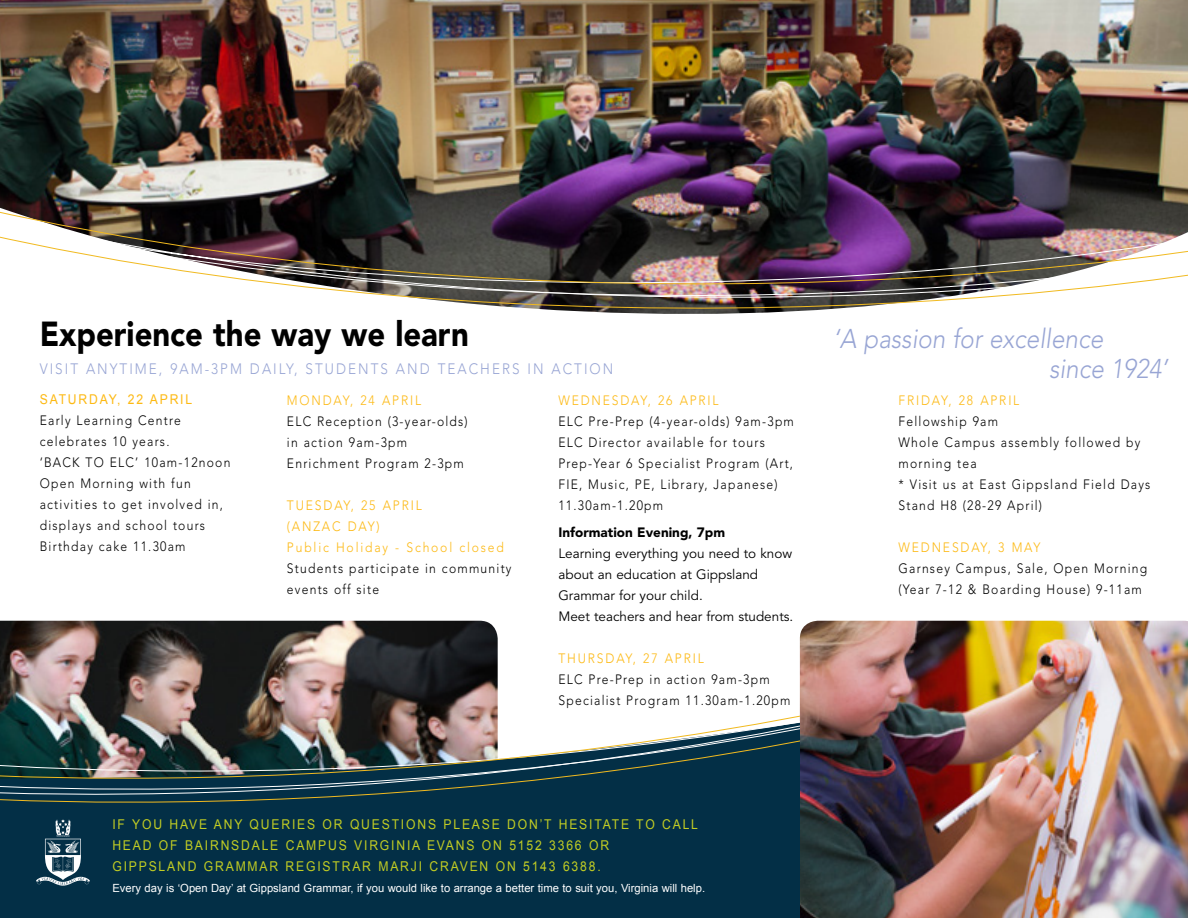
<style>
.page{position:relative;width:1188px;height:918px;background:#fff}
.page>*{position:absolute;margin:0;border:0;box-sizing:border-box;transform-origin:0 0}
.t1{font:900 34.5px "Avenir LT Std";color:#000;scale:.9 1}
.t2{font:italic 300 27px/30px "Avenir LT Std";color:#98a5d4;scale:.9 1}
.t3{font:300 15px "Avenir LT Std";letter-spacing:.15em;color:#98a5d4;scale:.9 1}
.t4{font:300 13.5px/21px "Avenir LT Std";letter-spacing:.1em;color:#000;scale:.9 1}
.t5{font:13.5px/21px "Arial";letter-spacing:.15em;color:#c2cd23;scale:.9 1}
.t6{font:300 13.5px/21px "Avenir LT Std";letter-spacing:.15em;color:#fdb913;scale:.9 1}
.t7{font:13.5px/21px "Avenir LT Std";color:#000}
.t8{font:900 13.5px "Avenir LT Std";color:#000}
.t9{font:13.5px "Arial";letter-spacing:.15em;color:#fdb913;scale:.9 1}
.t10{font:11.25px "Arial";color:#fff}
</style>
<div class="page">
<img style="left:0;top:621px;width:496px;height:10px">
<img style="left:800px;top:621px;width:388px;height:297px">
<img style="left:0;top:0;width:1188px;height:80px">
<div style="left:0;top:836px;width:800px;height:82px;background:#032f46"></div>
<img style="left:0;top:631px;width:800px;height:205px">
<svg style="left:36px;top:819px;width:54px;height:67px;background:#3d5f71"></svg>
<img style="left:0;top:80px;width:1188px;height:234px">
<h1 class="t1" style="left:40px;top:313px;width:478px">Experience the way we learn</h1>
<p class="t3" style="left:40px;top:360px;width:639px">VISIT ANYTIME, 9AM-3PM DAILY, STUDENTS AND TEACHERS IN ACTION</p>
<p class="t6" style="left:558px;top:389px;width:180px">WEDNESDAY, 26 APRIL</p>
<p class="t4" style="left:558px;top:410px;width:263px">ELC Pre-Prep (4-year-olds) 9am-3pm<br>ELC Director available for tours<br>Prep-Year 6 Specialist Program (Art,<br>FIE, Music, PE, Library, Japanese)<br>11.30am-1.20pm</p>
<p class="t8" style="left:558px;top:524px;width:168px">Information Evening, 7pm</p>
<p class="t7" style="left:558px;top:544px;width:236px">Learning everything you need to know about an education at Gippsland<br>Grammar for your child.<br>Meet teachers and hear from students.</p>
<p class="t6" style="left:558px;top:648px;width:163px">THURSDAY, 27 APRIL</p>
<p class="t4" style="left:558px;top:669px;width:259px">ELC Pre-Prep in action 9am-3pm<br>Specialist Program 11.30am-1.20pm</p>
<p class="t9" style="left:40px;top:391px;width:171px">SATURDAY, 22 APRIL</p>
<p class="t4" style="left:40px;top:410px;width:213px">Early Learning Centre celebrates 10 years.<br>‘BACK TO ELC’ 10am-12noon<br>Open Morning with fun activities to get involved in, displays and school tours<br>Birthday cake 11.30am</p>
<p class="t6" style="left:287px;top:389px;width:151px">MONDAY, 24 APRIL</p>
<p class="t4" style="left:287px;top:410px;width:202px">ELC Reception (3-year-olds) in action 9am-3pm<br>Enrichment Program 2-3pm</p>
<p class="t6" style="left:287px;top:494px;width:242px">TUESDAY, 25 APRIL<br>(ANZAC DAY)<br>Public Holiday - School closed</p>
<p class="t4" style="left:287px;top:557px;width:251px">Students participate in community events off site</p>
<h2 class="t2" style="left:1049px;top:324px;width:133px;text-indent:-215px">‘A passion for excellence<br>since 1924’</h2>
<p class="t6" style="left:899px;top:389px;width:136px">FRIDAY, 28 APRIL</p>
<p class="t4" style="left:899px;top:410px;width:281px">Fellowship 9am<br>Whole Campus assembly followed by morning tea<br>* Visit us at East Gippsland Field Days<br>Stand H8 (28-29 April)</p>
<p class="t6" style="left:899px;top:536px;width:159px">WEDNESDAY, 3 MAY</p>
<p class="t4" style="left:899px;top:557px;width:278px">Garnsey Campus, Sale, Open Morning (Year 7-12 &amp; Boarding House) 9-11am</p>
<p class="t5" style="left:112px;top:814px;width:652px">IF YOU HAVE ANY QUERIES OR QUESTIONS PLEASE DON’T HESITATE TO CALL<br>HEAD OF BAIRNSDALE CAMPUS VIRGINIA EVANS ON 5152 3366 OR<br>GIPPSLAND GRAMMAR REGISTRAR MARJI CRAVEN ON 5143 6388.</p>
<p class="t10" style="left:112px;top:881px;width:594px">Every day is ‘Open Day’ at Gippsland Grammar, if you would like to arrange a better time to suit you, Virginia will help.</p>
</div>
